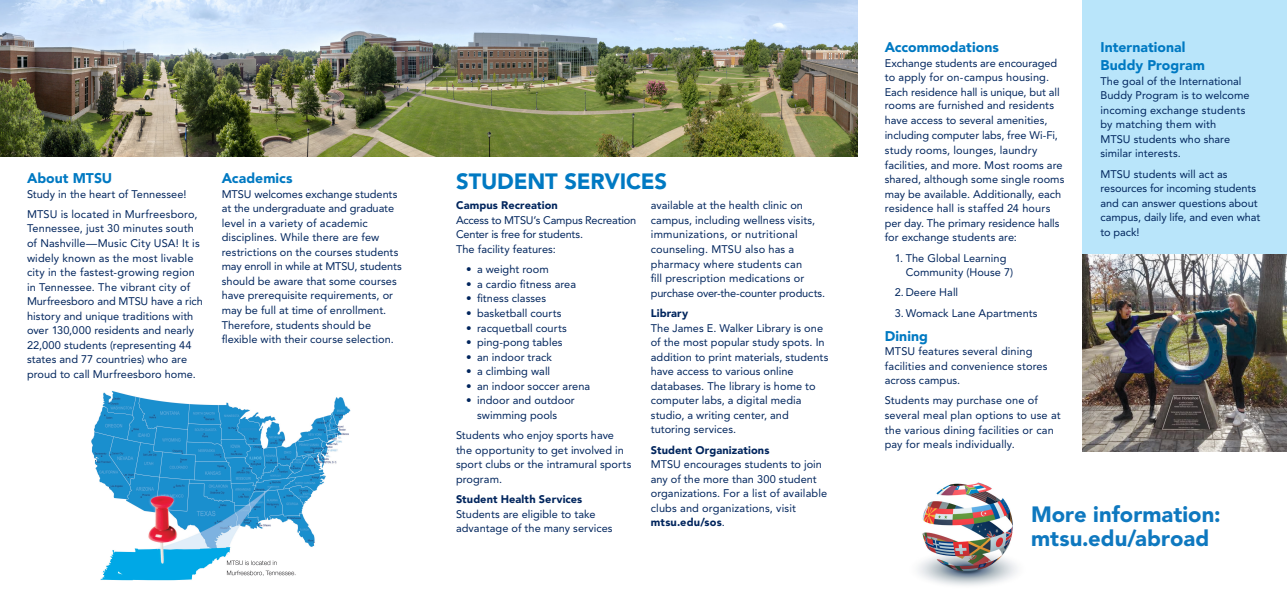
<style>
.page{position:relative;width:1287px;height:612px;background:#fff}
.page>*{position:absolute;margin:0;border:0;box-sizing:border-box;transform-origin:0 0}
.t1{font:900 22px "Avenir LT Std";color:#0e78bf}
.t2{font:900 22px "Avenir LT Std";letter-spacing:-.005em;color:#0079c2}
.t3{font:900 14px/18px "Avenir LT Std";letter-spacing:.005em;color:#0079c2}
.t4{font:11px/14.6px "Avenir LT Std";letter-spacing:.005em;color:#00255d}
.t5{font:11px/14.5px "Avenir LT Std";letter-spacing:-.015em;color:#00255d}
.s1{font-weight:900}
</style>
<div class="page">
<div style="left:1083px;top:0;width:204px;height:451px;background:#b9e5fa"></div>
<img style="left:0;top:0;width:858px;height:157px">
<img style="left:91px;top:391px;width:260px;height:190px">
<img style="left:918px;top:482px;width:99px;height:104px">
<img style="left:1083px;top:254px;width:204px;height:197px">
<p class="t3" style="left:27px;top:169px;width:87px">About MTSU</p>
<p class="t4" style="left:27px;top:187px;width:161px">Study in the heart of Tennessee!</p>
<p class="t4" style="left:27px;top:207px;width:178px">MTSU is located in Murfreesboro, Tennessee, just 30 minutes south of Nashville—Music City USA! It is widely known as the most livable city in the fastest-growing region in Tennessee. The vibrant city of Murfreesboro and MTSU have a rich history and unique traditions with over 130,000 residents and nearly 22,000 students (representing 44 states and 77 countries) who are proud to call Murfreesboro home.</p>
<p class="t5" style="left:456px;top:198px;width:182px"><span class="s1">Campus Recreation<br></span>Access to MTSU’s Campus Recreation<br>Center is free for students.<br>The facility features:</p>
<p class="t3" style="left:222px;top:169px;width:73px">Academics</p>
<p class="t4" style="left:222px;top:187px;width:182px">MTSU welcomes exchange students at the undergraduate and graduate level in a variety of academic disciplines. While there are few restrictions on the courses students may enroll in while at MTSU, students should be aware that some courses have prerequisite requirements, or may be full at time of enrollment.<br>Therefore, students should be flexible with their course selection.</p>
<p class="t4" style="left:651px;top:198px;width:176px">available at the health clinic on campus, including wellness visits, immunizations, or nutritional counseling. MTSU also has a pharmacy where students can<br>fill prescription medications or purchase over-the-counter products.</p>
<p class="t2" style="left:456px;top:168px;width:213px">STUDENT SERVICES</p>
<p class="t4" style="left:466px;top:262px;width:84px">• a weight room</p>
<p class="t4" style="left:466px;top:277px;width:112px">• a cardio fitness area</p>
<p class="t4" style="left:466px;top:291px;width:82px">• fitness classes</p>
<p class="t4" style="left:466px;top:306px;width:97px">• basketball courts</p>
<p class="t4" style="left:466px;top:321px;width:102px">• racquetball courts</p>
<p class="t4" style="left:466px;top:335px;width:98px">• ping-pong tables</p>
<p class="t4" style="left:466px;top:350px;width:88px">• an indoor track</p>
<p class="t4" style="left:466px;top:364px;width:86px">• a climbing wall</p>
<p class="t4" style="left:466px;top:379px;width:126px">• an indoor soccer arena</p>
<p class="t4" style="left:466px;top:393px;width:110px;text-align:center">• indoor and outdoor swimming pools</p>
<p class="t4" style="left:456px;top:428px;width:177px">Students who enjoy sports have the opportunity to get involved in sport clubs or the intramural sports program.</p>
<p class="t4" style="left:456px;top:492px;width:158px"><span class="s1">Student Health Services<br></span>Students are eligible to take advantage of the many services</p>
<p class="t4" style="left:651px;top:306px;width:179px"><span class="s1">Library<br></span>The James E. Walker Library is one of the most popular study spots. In addition to print materials, students have access to various online databases. The library is home to computer labs, a digital media studio, a writing center, and tutoring services.</p>
<p class="t4" style="left:651px;top:443px;width:178px"><span class="s1">Student Organizations<br></span>MTSU encourages students to join any of the more than 300 student organizations. For a list of available clubs and organizations, visit <span class="s1">mtsu.edu/sos</span>.</p>
<p class="t3" style="left:885px;top:38px;width:116px">Accommodations</p>
<p class="t4" style="left:885px;top:56px;width:176px">Exchange students are encouraged to apply for on-campus housing.<br>Each residence hall is unique, but all</p>
<p class="t4" style="left:885px;top:98px;width:171px">rooms are furnished and residents have access to several amenities,</p>
<p class="t4" style="left:885px;top:128px;width:181px">including computer labs, free Wi-Fi, study rooms, lounges, laundry facilities, and more. Most rooms are shared, although some single rooms may be available. Additionally, each residence hall is staffed 24 hours per day. The primary residence halls for exchange students are:</p>
<p class="t4" style="left:906px;top:251px;width:109px;text-indent:-11px">1. The Global Learning<br>Community (House 7)</p>
<p class="t4" style="left:895px;top:285px;width:65px">2. Deere Hall</p>
<p class="t4" style="left:895px;top:306px;width:144px">3. Womack Lane Apartments</p>
<p class="t3" style="left:885px;top:327px;width:45px">Dining</p>
<p class="t4" style="left:885px;top:344px;width:164px">MTSU features several dining facilities and convenience stores across campus.</p>
<p class="t4" style="left:885px;top:393px;width:177px">Students may purchase one of several meal plan options to use at the various dining facilities or can pay for meals individually.</p>
<p class="t3" style="left:1101px;top:38px;width:106px">International<br>Buddy Program</p>
<p class="t4" style="left:1101px;top:74px;width:150px">The goal of the International<br>Buddy Program is to welcome incoming exchange students by matching them with<br>MTSU students who share similar interests.</p>
<p class="t4" style="left:1101px;top:167px;width:161px">MTSU students will act as resources for incoming students and can answer questions about campus, daily life, and even what to pack!</p>
<p class="t1" style="left:1031px;top:501px;width:191px">More information:</p>
<p class="t1" style="left:1031px;top:525px;width:180px">mtsu.edu/abroad</p>
</div>
